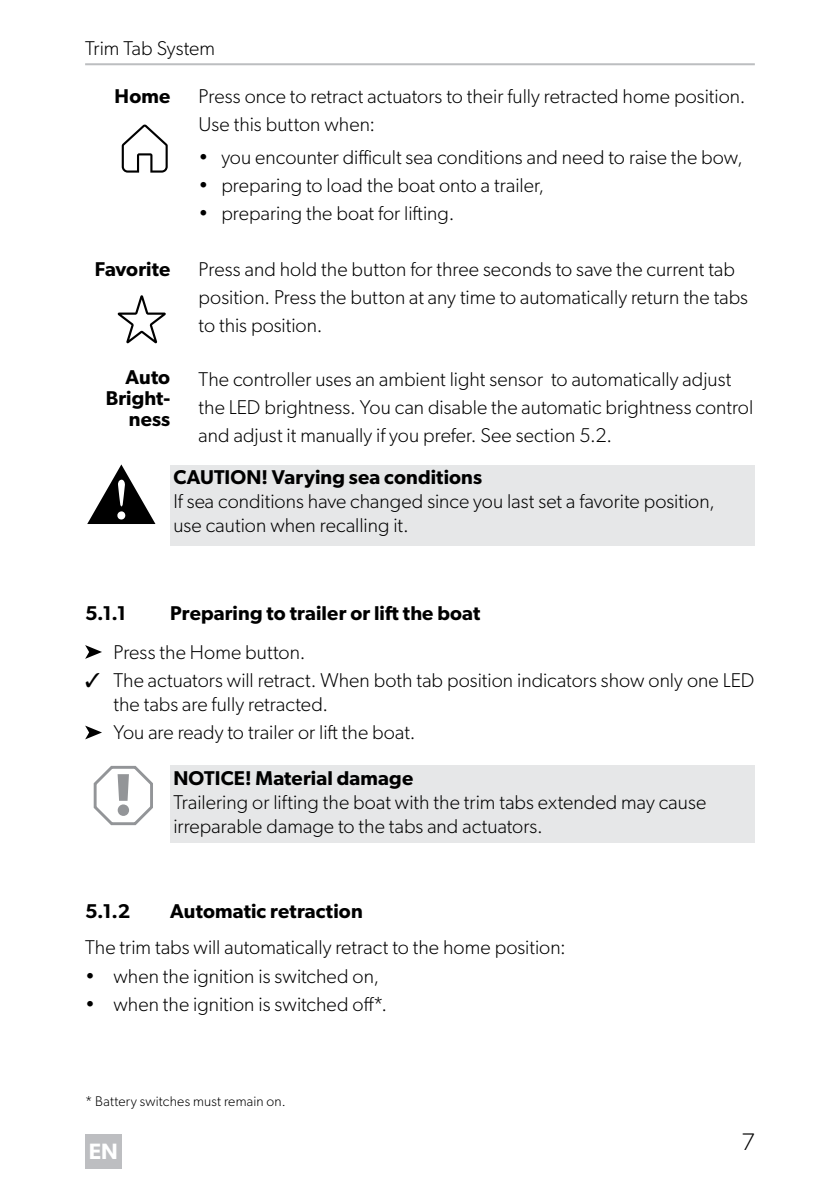
<style>
.page{position:relative;width:840px;height:1191px;background:#fff}
.page>*{position:absolute;margin:0;border:0;box-sizing:border-box;transform-origin:0 0}
.t1{font:300 24px "Gibson";color:#000}
.t2{font:600 22.2px "Gibson";color:#fff}
.t3{font:300 20px/28px "Gibson";color:#000}
.t4{font:600 20px/21px "Gibson";letter-spacing:.005em;color:#000;text-align:right}
.t5{font:300 14px "Gibson";letter-spacing:.015em;color:#000}
</style>
<div class="page">
<hr style="left:85px;top:63px;width:669px;height:2px;background:#bcbec0">
<div style="left:85px;top:1134px;width:37px;height:34px;background:#bdbec1"></div>
<svg style="left:122px;top:125px;width:46px;height:48px"></svg>
<svg style="left:118px;top:295px;width:48px;height:48px"></svg>
<svg style="left:85px;top:645px;width:17px;height:14px"></svg>
<svg style="left:85px;top:725px;width:17px;height:14px"></svg>
<div style="left:170px;top:765px;width:584px;height:77px;background:#e6e7e8"></div>
<svg style="left:93px;top:765px;width:60px;height:61px"></svg>
<div style="left:170px;top:465px;width:584px;height:80px;background:#e6e7e8"></div>
<svg style="left:87px;top:464px;width:68px;height:60px"></svg>
<p class="t3" style="left:85px;top:34px;width:131px">Trim Tab System</p>
<p class="t4" style="left:114px;top:85px;width:57px">Home</p>
<p class="t4" style="left:95px;top:258px;width:77px">Favorite</p>
<p class="t4" style="left:106px;top:366px;width:66px">Auto<br>Bright&shy;ness</p>
<p class="t3" style="left:198px;top:82px;width:548px">Press once to retract actuators to their fully retracted home position.<br>Use this button when:</p>
<p class="t3" style="left:198px;top:143px;width:545px">• you encounter difficult sea conditions and need to raise the bow,</p>
<p class="t3" style="left:198px;top:171px;width:347px">• preparing to load the boat onto a trailer,</p>
<p class="t3" style="left:198px;top:199px;width:257px">• preparing the boat for lifting.</p>
<p class="t3" style="left:198px;top:255px;width:550px">Press and hold the button for three seconds to save the current tab position. Press the button at any time to automatically return the tabs to this position.</p>
<p class="t3" style="left:198px;top:365px;width:556px">The controller uses an ambient light sensor to automatically adjust the LED brightness. You can disable the automatic brightness control and adjust it manually if you prefer. See section 5.2.</p>
<p class="t4" style="left:173px;top:466px;width:310px">CAUTION! Varying sea conditions</p>
<p class="t3" style="left:173px;top:489px;width:542px;line-height:24px">If sea conditions have changed since you last set a favorite position, use caution when recalling it.</p>
<p class="t4" style="left:85px;top:601px;width:42px">5.1.1</p>
<p class="t4" style="left:170px;top:601px;width:311px">Preparing to trailer or lift the boat</p>
<p class="t3" style="left:113px;top:638px;width:193px">Press the Home button.</p>
<p class="t3" style="left:113px;top:668px;width:642px;line-height:24px;text-indent:-28px">✓ The actuators will retract. When both tab position indicators show only one LED the tabs are fully retracted.</p>
<p class="t3" style="left:113px;top:718px;width:303px">You are ready to trailer or lift the boat.</p>
<p class="t4" style="left:173px;top:767px;width:241px">NOTICE! Material damage</p>
<p class="t3" style="left:173px;top:789px;width:534px;line-height:24px">Trailering or lifting the boat with the trim tabs extended may cause irreparable damage to the tabs and actuators.</p>
<p class="t4" style="left:85px;top:900px;width:47px">5.1.2</p>
<p class="t4" style="left:170px;top:900px;width:194px">Automatic retraction</p>
<p class="t3" style="left:85px;top:933px;width:482px">The trim tabs will automatically retract to the home position:</p>
<p class="t3" style="left:85px;top:961px;width:295px">• when the ignition is switched on,</p>
<p class="t3" style="left:85px;top:989px;width:303px">• when the ignition is switched off*.</p>
<p class="t5" style="left:85px;top:1093px;width:202px">* Battery switches must remain on.</p>
<p class="t2" style="left:89px;top:1137px;width:30px">EN</p>
<p class="t1" style="left:741px;top:1127px;width:15px">7</p>
</div>
